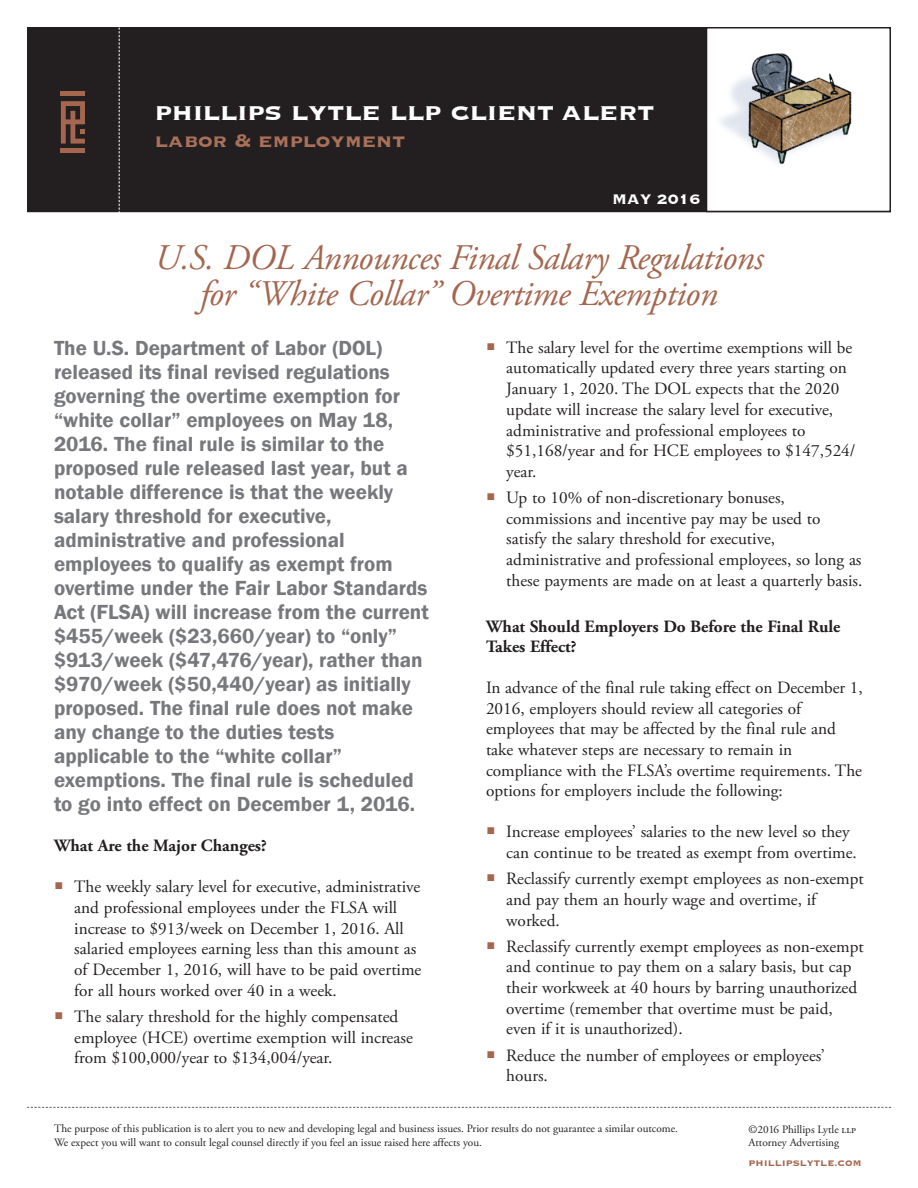
<style>
.page{position:relative;width:918px;height:1188px;background:#fff}
.page>*{position:absolute;margin:0;border:0;box-sizing:border-box;transform-origin:0 0}
.t1{font:italic 36px/36px "Adobe Garamond Pro";letter-spacing:-.015em;color:#a4664e;text-align:center}
.t2{font:31.5px "Copperplate Thirty Three BC";letter-spacing:-.01em;color:#fff}
.t3{font:24px "Copperplate Thirty Three BC";letter-spacing:-.01em;color:#aa715a}
.t4{font:600 21px/24px "Franklin Gothic";color:#76787b}
.t5{font:18px "Copperplate Thirty Three BC";letter-spacing:-.01em;color:#fff}
.t6{font:17.25px/20.7px "Adobe Garamond Pro";color:#231f20}
.t7{font:700 17.25px/20.2px "Adobe Garamond Pro";color:#231f20}
.t8{font:11.25px/12.9px "Adobe Garamond Pro";color:#231f20}
.t9{font:10.5px "Copperplate Thirty Three BC";color:#a4664e}
</style>
<div class="page">
<div style="left:27px;top:27px;width:678px;height:186px;background:#231f20"></div>
<svg style="left:705px;top:27px;width:186px;height:186px"></svg>
<svg style="left:119px;top:27px;width:1px;height:186px"></svg>
<div style="left:61px;top:148px;width:24px;height:5px;background:#a4664e"></div>
<div style="left:61px;top:91px;width:24px;height:5px;background:#a4664e"></div>
<svg style="left:61px;top:101px;width:24px;height:43px"></svg>
<img style="left:717px;top:52px;width:145px;height:145px">
<svg style="left:27px;top:1107px;width:864px;height:1px"></svg>
<h2 class="t2" style="left:155px;top:89px;width:501px">phillips lytle llp client alert</h2>
<h3 class="t3" style="left:155px;top:123px;width:252px">labor &amp; employment</h3>
<p class="t5" style="left:612px;top:186px;width:90px">MAY 2016</p>
<h1 class="t1" style="left:155px;top:241px;width:610px">U.S. DOL Announces Final Salary Regulations for “White Collar” Overtime Exemption</h1>
<p class="t4" style="left:54px;top:336px;width:376px">The U.S. Department of Labor (DOL) released its final revised regulations governing the overtime exemption for “white collar” employees on May 18, 2016. The final rule is similar to the proposed rule released last year, but a notable difference is that the weekly salary threshold for executive, administrative and professional employees to qualify as exempt from overtime under the Fair Labor Standards Act (FLSA) will increase from the current $455/week ($23,660/year) to “only” $913/week ($47,476/year), rather than $970/week ($50,440/year) as initially proposed. The final rule does not make any change to the duties tests applicable to the “white collar” exemptions. The final rule is scheduled to go into effect on December 1, 2016.</p>
<p class="t7" style="left:54px;top:836px;width:214px">What Are the Major Changes?</p>
<p class="t6" style="left:74px;top:877px;width:349px">The weekly salary level for executive, administrative and professional employees under the FLSA will increase to $913/week on December 1, 2016. All salaried employees earning less than this amount as of December 1, 2016, will have to be paid overtime for all hours worked over 40 in a week.</p>
<p class="t6" style="left:74px;top:1007px;width:340px">The salary threshold for the highly compensated employee (HCE) overtime exemption will increase from $100,000/year to $134,004/year.</p>
<p class="t6" style="left:506px;top:338px;width:351px">The salary level for the overtime exemptions will be automatically updated every three years starting on January 1, 2020. The DOL expects that the 2020 update will increase the salary level for executive, administrative and professional employees to $51,168/year and for HCE employees to $147,524/ year.</p>
<p class="t6" style="left:506px;top:488px;width:358px">Up to 10% of non-discretionary bonuses, commissions and incentive pay may be used to satisfy the salary threshold for executive, administrative and professional employees, so long as these payments are made on at least a quarterly basis.</p>
<p class="t7" style="left:486px;top:616px;width:356px">What Should Employers Do Before the Final Rule<br>Takes Effect?</p>
<p class="t6" style="left:486px;top:678px;width:378px">In advance of the final rule taking effect on December 1, 2016, employers should review all categories of employees that may be affected by the final rule and take whatever steps are necessary to remain in compliance with the FLSA’s overtime requirements. The options for employers include the following:</p>
<p class="t6" style="left:506px;top:822px;width:352px">Increase employees’ salaries to the new level so they can continue to be treated as exempt from overtime.</p>
<p class="t6" style="left:506px;top:869px;width:359px">Reclassify currently exempt employees as non-exempt and pay them an hourly wage and overtime, if worked.</p>
<p class="t6" style="left:506px;top:936px;width:359px">Reclassify currently exempt employees as non-exempt and continue to pay them on a salary basis, but cap their workweek at 40 hours by barring unauthorized overtime (remember that overtime must be paid, even if it is unauthorized).</p>
<p class="t6" style="left:506px;top:1045px;width:320px">Reduce the number of employees or employees’ hours.</p>
<p class="t8" style="left:54px;top:1122px;width:626px;line-height:13.5px">The purpose of this publication is to alert you to new and developing legal and business issues. Prior results do not guarantee a similar outcome.<br>We expect you will want to consult legal counsel directly if you feel an issue raised here affects you.</p>
<p class="t8" style="left:749px;top:1123px;width:109px">©2016 Phillips Lytle llp<br>Attorney Advertising</p>
<p class="t9" style="left:749px;top:1156px;width:113px">phillipslytle.com</p>
</div>
